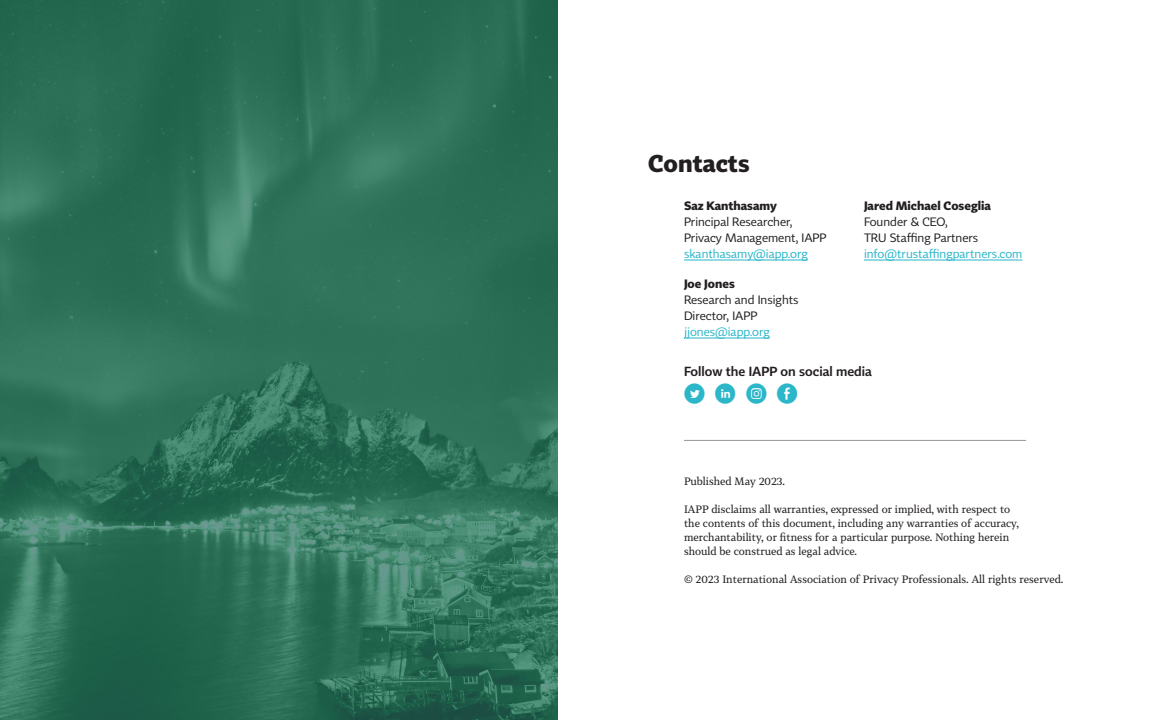
<style>
.page{position:relative;width:1152px;height:720px;background:#fff}
.page>*{position:absolute;margin:0;border:0;box-sizing:border-box;transform-origin:0 0}
.Contact_H{font:700 24px "Tabac Sans";color:#231f20}
.Social_Icons{font:20px "Social Media Circled";color:#2cb6c9}
.t1{font:600 13px "Tabac Sans";color:#231f20}
.Contacts{font:12px/16px "Tabac Sans";color:#231f20}
.Body{font:10.5px/14px "Tabac G3";color:#231f20}
.s1{font-weight:700}
.s2{color:#27b6c9}
</style>
<div class="page">
<hr style="left:684px;top:260px;width:124px;height:1px;background:#27b6c9">
<hr style="left:684px;top:338px;width:86px;height:1px;background:#27b6c9">
<hr style="left:864px;top:260px;width:158px;height:1px;background:#27b6c9">
<hr style="left:684px;top:440px;width:342px;height:1px;background:#939598">
<svg style="left:0;top:0;width:558px;height:720px;background:#2e7159"></svg>
<p class="Contact_H" style="left:648px;top:148px;width:103px">Contacts</p>
<p class="Contacts" style="left:684px;top:197px;width:144px"><span class="s1">Saz Kanthasamy<br></span>Principal Researcher,<br>Privacy Management, IAPP <span class="s2">skanthasamy@iapp.org</span></p>
<p class="Contacts" style="left:684px;top:275px;width:116px"><span class="s1">Joe Jones<br></span>Research and Insights<br>Director, IAPP <span class="s2">jjones@iapp.org</span></p>
<p class="Contacts" style="left:864px;top:197px;width:160px"><span class="s1">Jared Michael Coseglia<br></span>Founder &amp; CEO,<br>TRU Staffing Partners <span class="s2">info@trustaffingpartners.com</span></p>
<h3 class="t1" style="left:684px;top:364px;width:189px">Follow the IAPP on social media</h3>
<p class="Social_Icons" style="left:684px;top:384px;width:115px">DCQE</p>
<p class="Body" style="left:684px;top:474px;width:103px">Published May 2023.</p>
<p class="Body" style="left:684px;top:502px;width:336px">IAPP disclaims all warranties, expressed or implied, with respect to the contents of this document, including any warranties of accuracy, merchantability, or fitness for a particular purpose. Nothing herein should be construed as legal advice.</p>
<p class="Body" style="left:684px;top:572px;width:381px">© 2023 International Association of Privacy Professionals. All rights reserved.</p>
</div>
